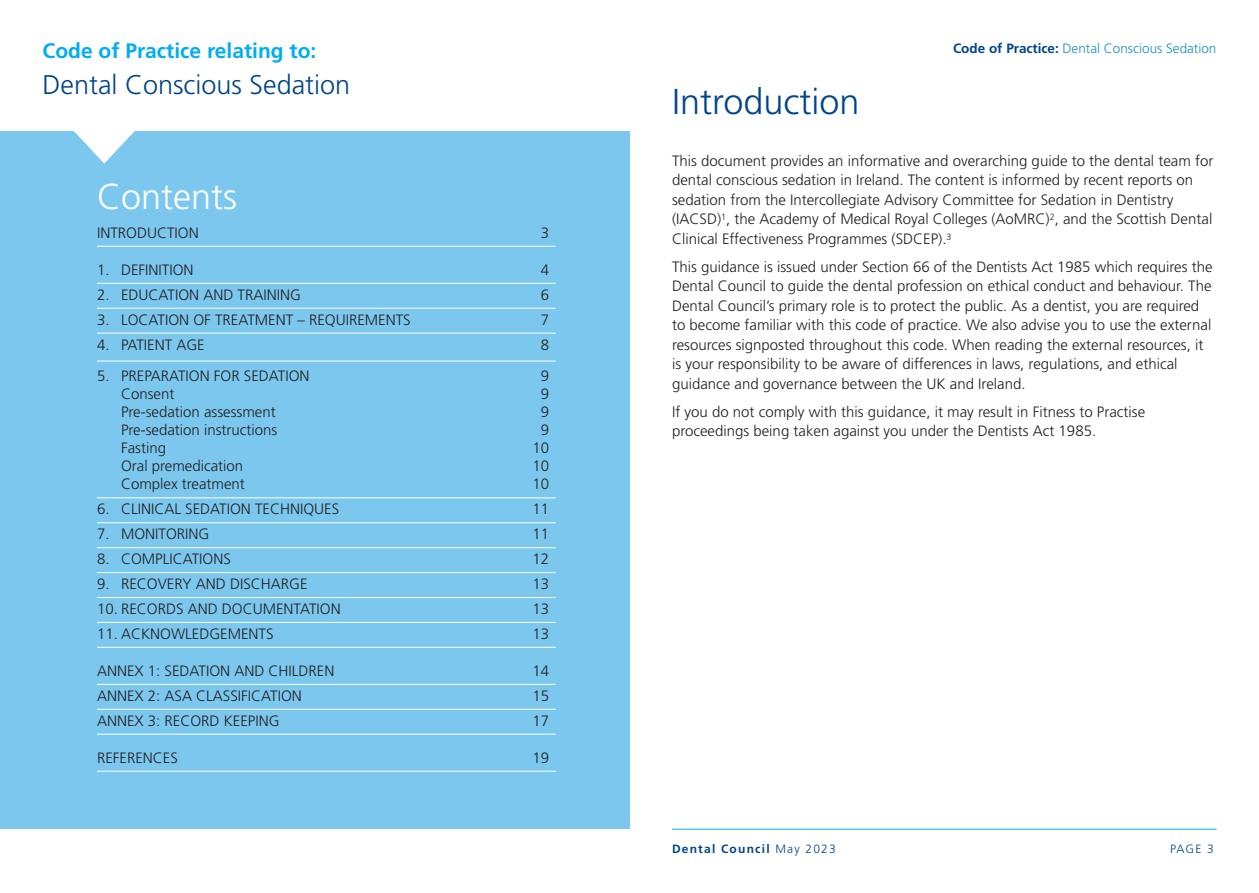
<style>
.page{position:relative;width:1259px;height:893px;background:#fff}
.page>*{position:absolute;margin:0;border:0;box-sizing:border-box;transform-origin:0 0}
.t1{font:300 36px "Frutiger";color:#014487}
.t2{font:300 36px "Frutiger";color:#fff}
.t3{font:300 27px "Frutiger";color:#014487}
.t4{font:700 21px "Frutiger";color:#00aeef}
.t5{font:300 15px/19.5px "Frutiger";color:#231f20}
.t6{font:300 13.5px "Frutiger";color:#1e8ebf}
.t7{font:700 12px "Frutiger";letter-spacing:.1em;color:#014487}
.t8{font:300 12px "Frutiger";color:#014487}
.s1{font-weight:700;color:#014487}
.s2{font-weight:300}
</style>
<div class="page">
<hr style="left:672px;top:829px;width:544px;height:1px;background:#00aeef">
<div style="left:0;top:131px;width:629px;height:698px;background:#7cc7ee"></div>
<svg style="left:74px;top:131px;width:61px;height:33px"></svg>
<hr style="left:97px;top:246px;width:459px;height:1px;background:#fff">
<hr style="left:97px;top:283px;width:459px;height:1px;background:#fff">
<hr style="left:97px;top:308px;width:459px;height:1px;background:#fff">
<hr style="left:97px;top:333px;width:459px;height:1px;background:#fff">
<hr style="left:97px;top:361px;width:459px;height:1px;background:#fff">
<hr style="left:97px;top:497px;width:459px;height:1px;background:#fff">
<hr style="left:97px;top:522px;width:459px;height:1px;background:#fff">
<hr style="left:97px;top:547px;width:459px;height:1px;background:#fff">
<hr style="left:97px;top:572px;width:459px;height:1px;background:#fff">
<hr style="left:97px;top:597px;width:459px;height:1px;background:#fff">
<hr style="left:97px;top:622px;width:459px;height:1px;background:#fff">
<hr style="left:97px;top:647px;width:459px;height:1px;background:#fff">
<hr style="left:97px;top:684px;width:459px;height:1px;background:#fff">
<hr style="left:97px;top:709px;width:459px;height:1px;background:#fff">
<hr style="left:97px;top:734px;width:459px;height:1px;background:#fff">
<hr style="left:97px;top:771px;width:459px;height:1px;background:#fff">
<p class="t4" style="left:43px;top:43px;width:275px">Code of Practice relating to:</p>
<p class="t3" style="left:43px;top:74px;width:309px">Dental Conscious Sedation</p>
<p class="t2" style="left:97px;top:182px;width:142px">Contents</p>
<p class="t5" style="left:97px;top:224px;width:103px">INTRODUCTION</p>
<p class="t5" style="left:541px;top:224px;width:10px">3</p>
<p class="t5" style="left:97px;top:261px;width:98px">1. DEFINITION</p>
<p class="t5" style="left:541px;top:261px;width:10px">4</p>
<p class="t5" style="left:97px;top:286px;width:205px">2. EDUCATION AND TRAINING</p>
<p class="t5" style="left:541px;top:286px;width:10px">6</p>
<p class="t5" style="left:97px;top:311px;width:315px">3. LOCATION OF TREATMENT – REQUIREMENTS</p>
<p class="t5" style="left:541px;top:311px;width:10px">7</p>
<p class="t5" style="left:97px;top:336px;width:109px">4. PATIENT AGE</p>
<p class="t5" style="left:541px;top:336px;width:10px">8</p>
<p class="t5" style="left:97px;top:367px;width:214px">5. PREPARATION FOR SEDATION</p>
<p class="t5" style="left:541px;top:367px;width:10px">9</p>
<p class="t5" style="left:121px;top:385px;width:55px">Consent</p>
<p class="t5" style="left:541px;top:385px;width:10px">9</p>
<p class="t5" style="left:121px;top:403px;width:156px">Pre-sedation assessment</p>
<p class="t5" style="left:541px;top:403px;width:10px">9</p>
<p class="t5" style="left:121px;top:421px;width:158px">Pre-sedation instructions</p>
<p class="t5" style="left:541px;top:421px;width:10px">9</p>
<p class="t5" style="left:121px;top:439px;width:47px">Fasting</p>
<p class="t5" style="left:532px;top:439px;width:18px">10</p>
<p class="t5" style="left:121px;top:457px;width:124px">Oral premedication</p>
<p class="t5" style="left:532px;top:457px;width:18px">10</p>
<p class="t5" style="left:121px;top:476px;width:125px">Complex treatment</p>
<p class="t5" style="left:532px;top:476px;width:18px">10</p>
<p class="t5" style="left:97px;top:501px;width:244px">6. CLINICAL SEDATION TECHNIQUES</p>
<p class="t5" style="left:532px;top:501px;width:18px">11</p>
<p class="t5" style="left:97px;top:525px;width:114px">7. MONITORING</p>
<p class="t5" style="left:532px;top:525px;width:18px">11</p>
<p class="t5" style="left:97px;top:550px;width:135px">8. COMPLICATIONS</p>
<p class="t5" style="left:532px;top:550px;width:18px">12</p>
<p class="t5" style="left:97px;top:575px;width:212px">9. RECOVERY AND DISCHARGE</p>
<p class="t5" style="left:532px;top:575px;width:18px">13</p>
<p class="t5" style="left:97px;top:600px;width:245px">10. RECORDS AND DOCUMENTATION</p>
<p class="t5" style="left:532px;top:600px;width:18px">13</p>
<p class="t5" style="left:97px;top:625px;width:178px">11. ACKNOWLEDGEMENTS</p>
<p class="t5" style="left:532px;top:625px;width:18px">13</p>
<p class="t5" style="left:97px;top:662px;width:239px">ANNEX 1: SEDATION AND CHILDREN</p>
<p class="t5" style="left:532px;top:662px;width:18px">14</p>
<p class="t5" style="left:97px;top:687px;width:206px">ANNEX 2: ASA CLASSIFICATION</p>
<p class="t5" style="left:532px;top:687px;width:18px">15</p>
<p class="t5" style="left:97px;top:712px;width:184px">ANNEX 3: RECORD KEEPING</p>
<p class="t5" style="left:532px;top:712px;width:18px">17</p>
<p class="t5" style="left:97px;top:749px;width:82px">REFERENCES</p>
<p class="t5" style="left:532px;top:749px;width:18px">19</p>
<p class="t6" style="left:953px;top:43px;width:265px"><span class="s1">Code of Practice:</span> Dental Conscious Sedation</p>
<p class="t1" style="left:672px;top:87px;width:189px">Introduction</p>
<p class="t5" style="left:672px;top:152px;width:543px">This document provides an informative and overarching guide to the dental team for dental conscious sedation in Ireland. The content is informed by recent reports on sedation from the Intercollegiate Advisory Committee for Sedation in Dentistry (IACSD)<sup>1</sup>, the Academy of Medical Royal Colleges (AoMRC)<sup>2</sup>, and the Scottish Dental Clinical Effectiveness Programmes (SDCEP).<sup>3</sup></p>
<p class="t5" style="left:672px;top:258px;width:542px">This guidance is issued under Section 66 of the Dentists Act 1985 which requires the Dental Council to guide the dental profession on ethical conduct and behaviour. The Dental Council’s primary role is to protect the public. As a dentist, you are required to become familiar with this code of practice. We also advise you to use the external resources signposted throughout this code. When reading the external resources, it is your responsibility to be aware of differences in laws, regulations, and ethical guidance and governance between the UK and Ireland.</p>
<p class="t5" style="left:672px;top:403px;width:475px">If you do not comply with this guidance, it may result in Fitness to Practise proceedings being taken against you under the Dentists Act 1985.</p>
<p class="t7" style="left:672px;top:844px;width:165px">Dental Council <span class="s2">May 2023</span></p>
<p class="t8" style="left:1170px;top:844px;width:45px">PAGE 3</p>
</div>
